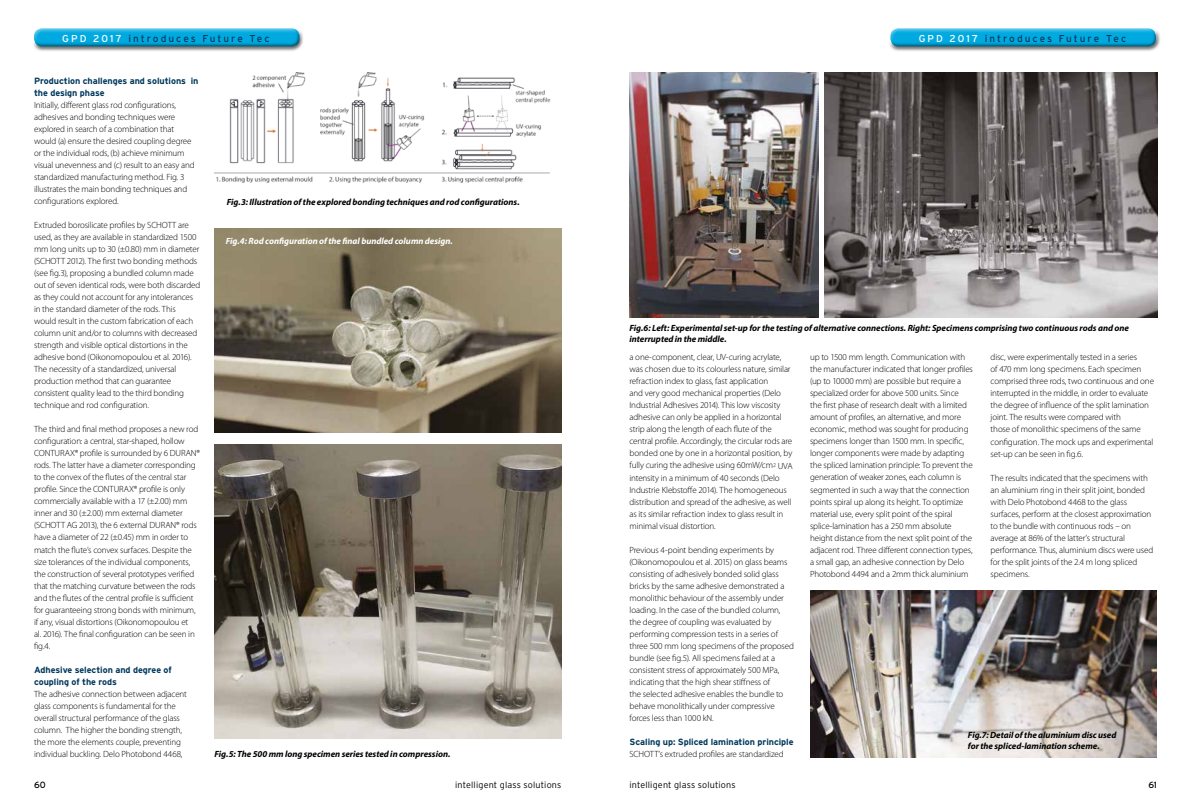
<style>
.page{position:relative;width:1191px;height:806px;background:#fff}
.page>*{position:absolute;margin:0;border:0;box-sizing:border-box;transform-origin:0 0}
.t1{font:10px "Interstate";letter-spacing:.2em;color:#00385c}
.t2{font:300 9px/12px "Myriad Pro";letter-spacing:-.015em;color:#000}
.t3{font:italic 700 9px/10.8px "Myriad Pro";letter-spacing:-.005em;color:#000}
.t4{font:700 9px/12px "Interstate";letter-spacing:-.005em;color:#00385c}
.t5{font:italic 700 9px "Myriad Pro";letter-spacing:-.005em;color:#fff}
.t6{font:300 9px "Interstate";letter-spacing:.02em;color:#000}
.t7{font:9px "Interstate";color:#000}
.s1{color:#fff}
</style>
<div class="page">
<div style="left:31px;top:28px;width:274px;height:24px;background:#000;opacity:.6"></div>
<div style="left:887px;top:28px;width:274px;height:24px;background:#000;opacity:.6"></div>
<img style="left:214px;top:72px;width:337px;height:111px">
<img style="left:214px;top:228px;width:347px;height:204px">
<img style="left:214px;top:444px;width:347px;height:293px">
<img style="left:629px;top:72px;width:189px;height:245px">
<img style="left:824px;top:72px;width:333px;height:245px">
<img style="left:810px;top:590px;width:347px;height:166px">
<p class="t1" style="left:62px;top:32px;width:209px"><span class="s1">GPD 2017</span> introduces Future Tec</p>
<p class="t1" style="left:918px;top:32px;width:209px"><span class="s1">GPD 2017</span> introduces Future Tec</p>
<p class="t4" style="left:34px;top:75px;width:166px">Production challenges and solutions in the design phase</p>
<p class="t2" style="left:34px;top:99px;width:162px">Initially, different glass rod configurations, adhesives and bonding techniques were explored in search of a combination that would (a) ensure the desired coupling degree or the individual rods, (b) achieve minimum visual unevenness and (c) result to an easy and standardized manufacturing method. Fig. 3 illustrates the main bonding techniques and configurations explored.</p>
<p class="t2" style="left:34px;top:219px;width:168px">Extruded borosilicate profiles by SCHOTT are used, as they are available in standardized 1500 mm long units up to 30 (±0.80) mm in diameter (SCHOTT 2012). The first two bonding methods (see fig.3), proposing a bundled column made out of seven identical rods, were both discarded as they could not account for any intolerances in the standard diameter of the rods. This would result in the custom fabrication of each column unit and/or to columns with decreased strength and visible optical distortions in the adhesive bond (Oikonomopoulou et al. 2016).<br>The necessity of a standardized, universal production method that can guarantee consistent quality lead to the third bonding technique and rod configuration.</p>
<p class="t2" style="left:34px;top:423px;width:168px">The third and final method proposes a new rod configuration: a central, star-shaped, hollow CONTURAX® profile is surrounded by 6 DURAN® rods. The latter have a diameter corresponding to the convex of the flutes of the central star profile. Since the CONTURAX® profile is only commercially available with a 17 (±2.00) mm inner and 30 (±2.00) mm external diameter (SCHOTT AG 2013), the 6 external DURAN® rods have a diameter of 22 (±0.45) mm in order to match the flute’s convex surfaces. Despite the size tolerances of the individual components, the construction of several prototypes verified that the matching curvature between the rods and the flutes of the central profile is sufficient for guaranteeing strong bonds with minimum, if any, visual distortions (Oikonomopoulou et<br>al. 2016). The final configuration can be seen in fig.4.</p>
<p class="t4" style="left:34px;top:663px;width:139px">Adhesive selection and degree of coupling of the rods</p>
<p class="t2" style="left:34px;top:687px;width:154px">The adhesive connection between adjacent glass components is fundamental for the overall structural performance of the glass column. The higher the bonding strength, the more the elements couple, preventing individual buckling. Delo Photobond 4468,</p>
<p class="t3" style="left:227px;top:196px;width:294px">Fig.3: Illustration of the explored bonding techniques and rod configurations.</p>
<p class="t5" style="left:226px;top:235px;width:228px">Fig.4: Rod configuration of the final bundled column design.</p>
<p class="t3" style="left:214px;top:748px;width:237px">Fig.5: The 500 mm long specimen series tested in compression.</p>
<p class="t3" style="left:629px;top:322px;width:501px">Fig.6: Left: Experimental set-up for the testing of alternative connections. Right: Specimens comprising two continuous rods and one interrupted in the middle.</p>
<p class="t2" style="left:629px;top:351px;width:165px">a one-component, clear, UV-curing acrylate, was chosen due to its colourless nature, similar refraction index to glass, fast application<br>and very good mechanical properties (Delo Industrial Adhesives 2014). This low viscosity adhesive can only be applied in a horizontal strip along the length of each flute of the central profile. Accordingly, the circular rods are bonded one by one in a horizontal position, by fully curing the adhesive using 60mW/cm<sup>2</sup> UVA intensity in a minimum of 40 seconds (Delo Industrie Klebstoffe 2014). The homogeneous distribution and spread of the adhesive, as well as its similar refraction index to glass result in minimal visual distortion.</p>
<p class="t2" style="left:629px;top:543px;width:166px">Previous 4-point bending experiments by (Oikonomopoulou et al. 2015) on glass beams consisting of adhesively bonded solid glass bricks by the same adhesive demonstrated a monolithic behaviour of the assembly under loading. In the case of the bundled column, the degree of coupling was evaluated by performing compression tests in a series of three 500 mm long specimens of the proposed bundle (see fig.5). All specimens failed at a consistent stress of approximately 500 MPa, indicating that the high shear stiffness of<br>the selected adhesive enables the bundle to behave monolithically under compressive forces less than 1000 kN.</p>
<p class="t4" style="left:629px;top:735px;width:166px">Scaling up: Spliced lamination principle</p>
<p class="t2" style="left:629px;top:747px;width:156px">SCHOTT’s extruded profiles are standardized</p>
<p class="t2" style="left:810px;top:351px;width:164px">up to 1500 mm length. Communication with the manufacturer indicated that longer profiles (up to 10000 mm) are possible but require a specialized order for above 500 units. Since<br>the first phase of research dealt with a limited amount of profiles, an alternative, and more economic, method was sought for producing specimens longer than 1500 mm. In specific, longer components were made by adapting the spliced lamination principle: To prevent the generation of weaker zones, each column is segmented in such a way that the connection points spiral up along its height. To optimize material use, every split point of the spiral splice-lamination has a 250 mm absolute height distance from the next split point of the adjacent rod. Three different connection types, a small gap, an adhesive connection by Delo Photobond 4494 and a 2mm thick aluminium</p>
<p class="t2" style="left:990px;top:351px;width:165px">disc, were experimentally tested in a series<br>of 470 mm long specimens. Each specimen comprised three rods, two continuous and one interrupted in the middle, in order to evaluate the degree of influence of the split lamination joint. The results were compared with<br>those of monolithic specimens of the same configuration. The mock ups and experimental set-up can be seen in fig.6.</p>
<p class="t2" style="left:990px;top:471px;width:164px">The results indicated that the specimens with an aluminium ring in their split joint, bonded with Delo Photobond 4468 to the glass surfaces, perform at the closest approximation to the bundle with continuous rods – on average at 86% of the latter’s structural performance. Thus, aluminium discs were used for the split joints of the 2.4 m long spliced specimens.</p>
<p class="t3" style="left:968px;top:729px;width:150px">Fig.7: Detail of the aluminium disc used for the spliced-lamination scheme.</p>
<p class="t7" style="left:34px;top:779px;width:13px">60</p>
<p class="t6" style="left:455px;top:779px;width:108px">intelligent glass solutions</p>
<p class="t6" style="left:629px;top:779px;width:108px">intelligent glass solutions</p>
<p class="t7" style="left:1148px;top:779px;width:10px">61</p>
</div>
